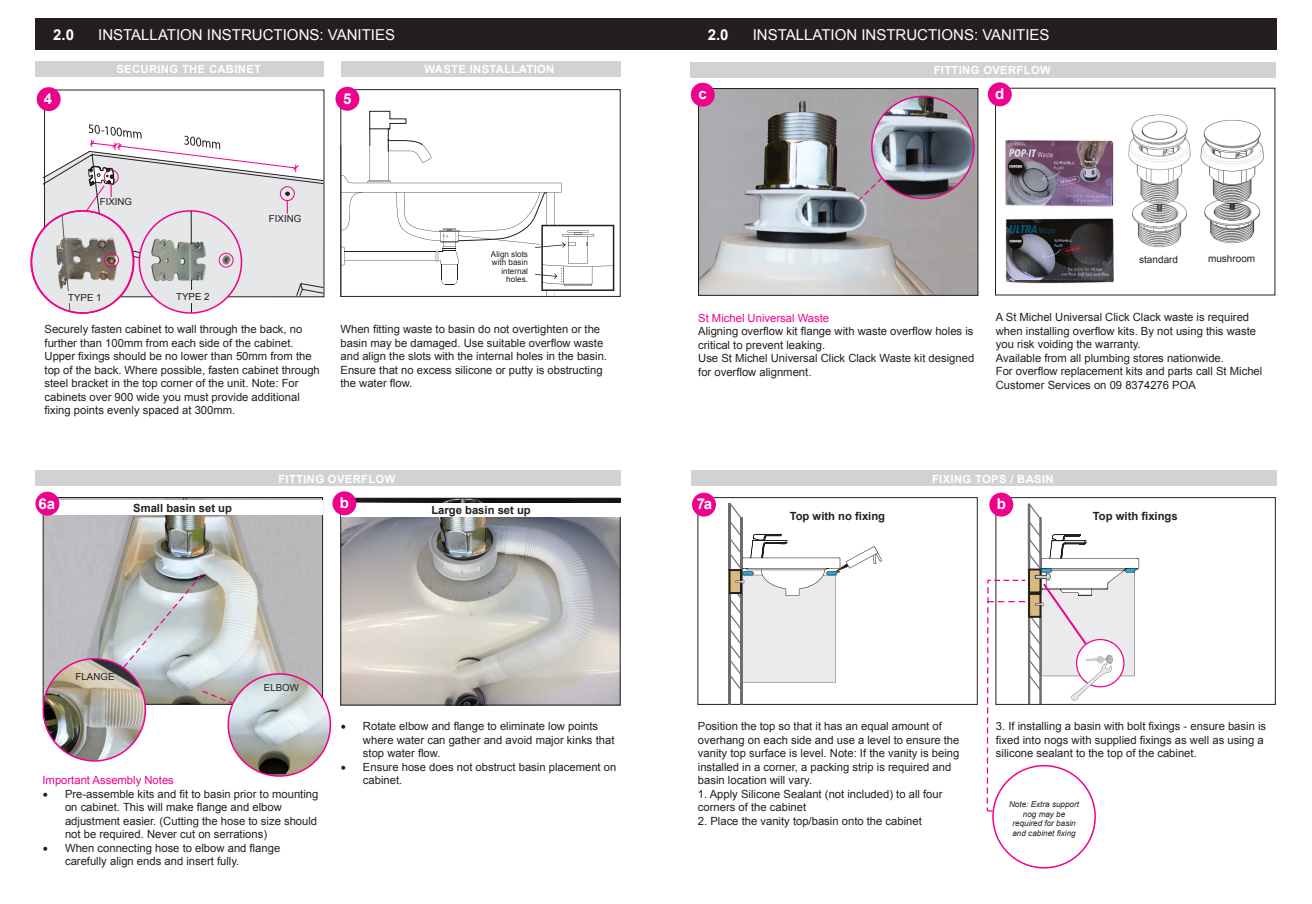
<style>
.page{position:relative;width:1312px;height:904px;background:#fff}
.page>*{position:absolute;margin:0;border:0;box-sizing:border-box;transform-origin:0 0}
.t1{font:15px "Arial";color:#fff}
.t2{font:700 15px "Arial";color:#fff}
.t3{font:11.25px/13.5px "Arial";color:#231f20}
.t4{font:700 11.25px "Arial";letter-spacing:.03em;color:#fff}
.t5{font:700 11.25px "Arial";color:#231f20}
.t6{font:11.25px "Arial";color:#ed028c}
.t7{font:10px "Arial";color:#231f20}
.t8{font:9.75px "Arial";color:#231f20}
.t9{font:italic 8.12px/9.8px "Arial";color:#231f20;text-align:center}
.t10{font:8.12px/8.1px "Arial";color:#231f20;text-align:right}
.s1{font-family:"Minion Pro";font-size:15px}
</style>
<div class="page">
<div style="left:35px;top:18px;width:1241px;height:32px;background:#231f20"></div>
<div style="left:335px;top:87px;width:24px;height:24px;background:#ed028c;border-radius:50%"></div>
<img style="left:45px;top:499px;width:276px;height:203px">
<div style="left:43px;top:497px;width:280px;height:207px;border:1px solid #231f20"></div>
<img style="left:700px;top:90px;width:276px;height:204px">
<div style="left:698px;top:88px;width:280px;height:208px;border:1px solid #231f20"></div>
<img style="left:342px;top:500px;width:276px;height:203px">
<div style="left:340px;top:498px;width:280px;height:207px;border:1px solid #231f20"></div>
<div style="left:995px;top:497px;width:280px;height:207px;border:1px solid #231f20"></div>
<div style="left:692px;top:492px;width:23px;height:24px;background:#ed028c;border-radius:50%"></div>
<div style="left:989px;top:492px;width:24px;height:24px;background:#ed028c;border-radius:50%"></div>
<hr style="left:728px;top:503px;width:3px;height:201px;background:#6c6d70">
<hr style="left:740px;top:516px;width:2px;height:188px;background:#6c6d70">
<div style="left:341px;top:503px;width:280px;height:13px;background:#fff"></div>
<div style="left:43px;top:500px;width:279px;height:15px;background:#fff"></div>
<div style="left:691px;top:470px;width:585px;height:16px;background:#d1d2d4"></div>
<div style="left:35px;top:470px;width:585px;height:16px;background:#d1d2d4"></div>
<div style="left:690px;top:61px;width:585px;height:16px;background:#d1d2d4"></div>
<div style="left:35px;top:61px;width:289px;height:16px;background:#d1d2d4"></div>
<div style="left:340px;top:61px;width:280px;height:16px;background:#d1d2d4"></div>
<div style="left:37px;top:87px;width:24px;height:24px;background:#ed028c;border-radius:50%"></div>
<img style="left:32px;top:211px;width:102px;height:102px;border-radius:51px">
<svg style="left:986px;top:503px;width:154px;height:309px"></svg>
<svg style="left:728px;top:504px;width:154px;height:186px"></svg>
<svg style="left:340px;top:111px;width:274px;height:186px"></svg>
<img style="left:139px;top:211px;width:102px;height:102px;border-radius:51px">
<hr style="left:191px;top:280px;width:1px;height:32px;background:#231f20">
<div style="left:54px;top:291px;width:57px;height:12px;background:#e6e7e9"></div>
<div style="left:161px;top:291px;width:59px;height:12px;background:#e6e7e9"></div>
<svg style="left:42px;top:124px;width:282px;height:173px"></svg>
<div style="left:104px;top:253px;width:15px;height:14px;border:1px solid #ed028c;border-radius:50%"></div>
<div style="left:219px;top:253px;width:14px;height:14px;border:1px solid #ed028c;border-radius:50%"></div>
<div style="left:35px;top:491px;width:24px;height:24px;background:#ed028c;border-radius:50%"></div>
<div style="left:690px;top:83px;width:24px;height:24px;background:#ed028c;border-radius:50%"></div>
<div style="left:332px;top:491px;width:24px;height:24px;background:#ed028c;border-radius:50%"></div>
<div style="left:987px;top:82px;width:24px;height:24px;background:#ed028c;border-radius:50%"></div>
<svg style="left:856px;top:177px;width:26px;height:25px"></svg>
<svg style="left:122px;top:573px;width:81px;height:95px;background:#c0c7c9"></svg>
<svg style="left:201px;top:689px;width:34px;height:16px"></svg>
<img style="left:871px;top:96px;width:102px;height:102px;border-radius:51px">
<img style="left:43px;top:658px;width:102px;height:103px;border-radius:51px">
<img style="left:228px;top:674px;width:102px;height:102px;border-radius:51px">
<img style="left:1200px;top:119px;width:64px;height:125px">
<img style="left:1113px;top:114px;width:78px;height:146px">
<img style="left:1005px;top:218px;width:108px;height:66px">
<img style="left:1005px;top:131px;width:110px;height:79px">
<h1 class="t2" style="left:53px;top:24px;width:22px">2.0</h1>
<h1 class="t1" style="left:98px;top:24px;width:298px">INSTALLATION INSTRUCTIONS: VANITIES</h1>
<h1 class="t2" style="left:707px;top:24px;width:22px">2.0</h1>
<h1 class="t1" style="left:752px;top:24px;width:298px">INSTALLATION INSTRUCTIONS: VANITIES</h1>
<h1 class="t2" style="left:44px;top:89px;width:10px">4</h1>
<p class="t4" style="left:116px;top:61px;width:146px">SECURING THE CABINET</p>
<p class="t4" style="left:424px;top:61px;width:131px">WASTE INSTALLATION</p>
<p class="t4" style="left:933px;top:62px;width:118px">FITTING OVERFLOW</p>
<h1 class="t2" style="left:343px;top:89px;width:10px">5</h1>
<h1 class="t2" style="left:698px;top:83px;width:10px">c</h1>
<h1 class="t2" style="left:995px;top:84px;width:11px">d</h1>
<p class="t8" style="left:100px;top:196px;width:34px">FIXING</p>
<p class="t8" style="left:68px;top:291px;width:35px">TYPE 1</p>
<p class="t8" style="left:176px;top:290px;width:35px">TYPE 2</p>
<p class="t8" style="left:269px;top:212px;width:34px">FIXING</p>
<p class="t10" style="left:491px;top:250px;width:39px">Align slots with basin internal holes.</p>
<p class="t7" style="left:1138px;top:252px;width:40px">standard</p>
<p class="t7" style="left:1207px;top:252px;width:49px">mushroom</p>
<p class="t3" style="left:45px;top:323px;width:277px">Securely fasten cabinet to wall through the back, no further than 100mm from each side of the cabinet.<br>Upper fixings should be no lower than 50mm from the top of the back. Where possible, fasten cabinet through steel bracket in the top corner of the unit. Note: For cabinets over 900 wide you must provide additional fixing points evenly spaced at 300mm.</p>
<p class="t3" style="left:340px;top:323px;width:268px">When fitting waste to basin do not overtighten or the basin may be damaged. Use suitable overflow waste and align the slots with the internal holes in the basin.<br>Ensure that no excess silicone or putty is obstructing the water flow.</p>
<p class="t6" style="left:698px;top:310px;width:132px">St Michel Universal Waste</p>
<p class="t3" style="left:698px;top:324px;width:277px">Aligning overflow kit flange with waste overflow holes is critical to prevent leaking.<br>Use St Michel Universal Click Clack Waste kit designed for overflow alignment.</p>
<p class="t3" style="left:995px;top:310px;width:268px">A St Michel Universal Click Clack waste is required when installing overflow kits. By not using this waste you risk voiding the warranty.<br>Available from all plumbing stores nationwide.<br>For overflow replacement kits and parts call St Michel Customer Services on 09 8374276 POA</p>
<h1 class="t2" style="left:38px;top:493px;width:18px">6a</h1>
<p class="t4" style="left:278px;top:471px;width:118px">FITTING OVERFLOW</p>
<p class="t4" style="left:931px;top:471px;width:123px">FIXING TOPS / BASIN</p>
<h1 class="t2" style="left:340px;top:493px;width:11px">b</h1>
<p class="t5" style="left:133px;top:500px;width:100px">Small basin set up</p>
<p class="t5" style="left:431px;top:502px;width:101px">Large basin set up</p>
<h1 class="t2" style="left:696px;top:493px;width:17px">7a</h1>
<h1 class="t2" style="left:996px;top:494px;width:11px">b</h1>
<p class="t5" style="left:789px;top:508px;width:97px">Top with no fixing</p>
<p class="t5" style="left:1092px;top:508px;width:86px">Top with fixings</p>
<p class="t8" style="left:76px;top:669px;width:40px">FLANGE</p>
<p class="t8" style="left:264px;top:681px;width:37px">ELBOW</p>
<p class="t6" style="left:42px;top:772px;width:133px">Important Assembly Notes</p>
<p class="t3" style="left:65px;top:787px;width:255px;text-indent:-22px"><span class="s1">•</span> Pre-assemble kits and fit to basin prior to mounting on cabinet. This will make flange and elbow adjustment easier. (Cutting the hose to size should not be required. Never cut on serrations)</p>
<p class="t3" style="left:65px;top:841px;width:217px;text-indent:-22px"><span class="s1">•</span> When connecting hose to elbow and flange carefully align ends and insert fully.</p>
<p class="t3" style="left:363px;top:719px;width:253px;text-indent:-22px"><span class="s1">•</span> Rotate elbow and flange to eliminate low points where water can gather and avoid major kinks that stop water flow.</p>
<p class="t3" style="left:363px;top:760px;width:255px;text-indent:-22px"><span class="s1">•</span> Ensure hose does not obstruct basin placement on cabinet.</p>
<p class="t3" style="left:697px;top:719px;width:263px">Position the top so that it has an equal amount of overhang on each side and use a level to ensure the vanity top surface is level. Note: If the vanity is being installed in a corner, a packing strip is required and basin location will vary.</p>
<p class="t3" style="left:697px;top:787px;width:246px">1. Apply Silicone Sealant (not included) to all four corners of the cabinet</p>
<p class="t3" style="left:697px;top:814px;width:225px">2. Place the vanity top/basin onto the cabinet</p>
<p class="t3" style="left:995px;top:719px;width:272px">3. If installing a basin with bolt fixings - ensure basin is fixed into nogs with supplied fixings as well as using a silicone sealant to the top of the cabinet.</p>
<p class="t9" style="left:1008px;top:799px;width:71px">Note: Extra support nog may be required for basin and cabinet fixing</p>
</div>
